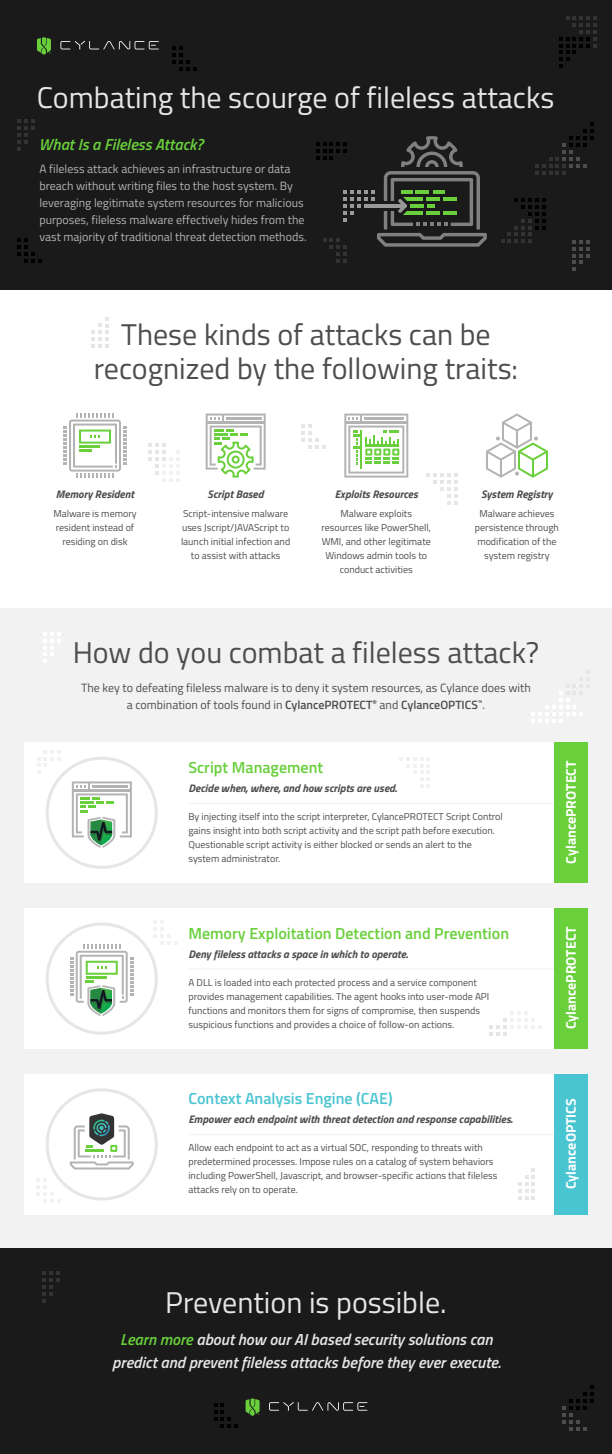
<style>
.page{position:relative;width:612px;height:1454px;background:#fff}
.page>*{position:absolute;margin:0;border:0;box-sizing:border-box;transform-origin:0 0}
.t1{font:30px/34px "Titillium";color:#4d4d4d;text-align:center}
.t2{font:30px "Titillium";color:#e6e6e6}
.t3{font:italic 600 16px/23px "Titillium";color:#e6e6e6;text-align:center}
.t4{font:600 16px "Titillium";color:#69d03c}
.t5{font:600 16px "Titillium";color:#49c4d1}
.t6{font:italic 600 16px "Titillium";color:#69d03c}
.t7{font:700 14px "Titillium";color:#fff}
.t8{font:12px/17px "Titillium";color:#b3b3b3}
.t9{font:12px/17px "Titillium";color:#4d4d4d;text-align:center}
.t10{font:italic 700 11px "Titillium";color:#4d4d4d}
.t11{font:10px/14px "Titillium";color:#4d4d4d;text-align:center}
.s1{font-weight:600}
.s2{color:#69d03c}
</style>
<div class="page">
<div style="left:0;top:0;width:612px;height:289px;background:#1a1a1a"></div>
<div style="left:0;top:1247px;width:612px;height:206px;background:#1a1a1a"></div>
<div style="left:0;top:608px;width:612px;height:639px;background:#f2f2f2"></div>
<svg style="left:37px;top:37px;width:14px;height:18px"></svg>
<svg style="left:60px;top:41px;width:99px;height:8px"></svg>
<svg style="left:246px;top:1398px;width:14px;height:17px"></svg>
<svg style="left:269px;top:1402px;width:98px;height:8px"></svg>
<svg style="left:63px;top:413px;width:64px;height:64px"></svg>
<svg style="left:206px;top:413px;width:60px;height:64px"></svg>
<svg style="left:344px;top:413px;width:64px;height:64px"></svg>
<svg style="left:486px;top:413px;width:62px;height:64px"></svg>
<svg style="left:573px;top:240px;width:17px;height:31px"></svg>
<svg style="left:17px;top:119px;width:18px;height:31px"></svg>
<svg style="left:17px;top:238px;width:24px;height:24px"></svg>
<svg style="left:172px;top:46px;width:24px;height:24px"></svg>
<svg style="left:559px;top:16px;width:38px;height:52px"></svg>
<svg style="left:535px;top:123px;width:59px;height:51px"></svg>
<svg style="left:501px;top:198px;width:45px;height:45px"></svg>
<svg style="left:316px;top:136px;width:171px;height:127px"></svg>
<svg style="left:91px;top:317px;width:18px;height:31px"></svg>
<svg style="left:532px;top:670px;width:58px;height:52px"></svg>
<svg style="left:149px;top:443px;width:31px;height:38px"></svg>
<svg style="left:301px;top:424px;width:24px;height:24px"></svg>
<svg style="left:426px;top:473px;width:31px;height:31px"></svg>
<div style="left:24px;top:742px;width:564px;height:140px;background:#fff"></div>
<div style="left:24px;top:908px;width:564px;height:140px;background:#fff"></div>
<div style="left:24px;top:1074px;width:564px;height:140px;background:#fff"></div>
<div style="left:46px;top:756px;width:112px;height:112px;border:3px solid #e6e6e6;border-radius:50%"></div>
<hr style="left:189px;top:1133px;width:399px;height:1px;background:#f2f2f2">
<hr style="left:189px;top:968px;width:399px;height:1px;background:#f2f2f2">
<hr style="left:189px;top:802px;width:399px;height:1px;background:#f2f2f2">
<svg style="left:72px;top:781px;width:60px;height:67px"></svg>
<div style="left:46px;top:922px;width:112px;height:112px;border:3px solid #e6e6e6;border-radius:50%"></div>
<svg style="left:70px;top:944px;width:64px;height:72px"></svg>
<div style="left:46px;top:1088px;width:112px;height:112px;border:3px solid #e6e6e6;border-radius:50%"></div>
<svg style="left:70px;top:1113px;width:64px;height:56px"></svg>
<div style="left:554px;top:742px;width:34px;height:140px;background:#69d03c"></div>
<div style="left:554px;top:908px;width:34px;height:140px;background:#69d03c"></div>
<div style="left:554px;top:1074px;width:34px;height:140px;background:#49c4d1"></div>
<svg style="left:44px;top:632px;width:17px;height:31px"></svg>
<svg style="left:399px;top:757px;width:31px;height:30px"></svg>
<svg style="left:490px;top:1011px;width:51px;height:24px"></svg>
<svg style="left:36px;top:1178px;width:24px;height:24px"></svg>
<svg style="left:154px;top:920px;width:24px;height:24px"></svg>
<svg style="left:37px;top:750px;width:24px;height:24px"></svg>
<svg style="left:518px;top:1168px;width:17px;height:31px"></svg>
<svg style="left:43px;top:1271px;width:17px;height:31px"></svg>
<svg style="left:214px;top:1403px;width:24px;height:24px"></svg>
<svg style="left:563px;top:1385px;width:31px;height:44px"></svg>
<h1 class="t2" style="left:37px;top:76px;width:519px">Combating the scourge of fileless attacks</h1>
<h2 class="t6" style="left:39px;top:132px;width:166px">What Is a Fileless Attack?</h2>
<p class="t8" style="left:39px;top:160px;width:269px">A fileless attack achieves an infrastructure or data breach without writing files to the host system. By leveraging legitimate system resources for malicious purposes, fileless malware effectively hides from the vast majority of traditional threat detection methods.</p>
<h1 class="t1" style="left:94px;top:316px;width:426px">These kinds of attacks can be recognized by the following traits:</h1>
<p class="t10" style="left:56px;top:485px;width:80px">Memory Resident</p>
<p class="t10" style="left:208px;top:485px;width:58px">Script Based</p>
<p class="t10" style="left:335px;top:485px;width:84px">Exploits Resources</p>
<p class="t10" style="left:481px;top:485px;width:73px">System Registry</p>
<p class="t11" style="left:53px;top:506px;width:85px">Malware is memory resident instead of residing on disk</p>
<p class="t11" style="left:181px;top:506px;width:111px">Script-intensive malware uses Jscript/JAVAScript to launch initial infection and to assist with attacks</p>
<p class="t11" style="left:322px;top:506px;width:111px">Malware exploits resources like PowerShell,<br>WMI, and other legitimate<br>Windows admin tools to conduct activities</p>
<p class="t11" style="left:475px;top:506px;width:86px">Malware achieves persistence through modification of the system registry</p>
<h1 class="t1" style="left:73px;top:634px;width:468px">How do you combat a fileless attack?</h1>
<p class="t9" style="left:81px;top:678px;width:451px">The key to defeating fileless malware is to deny it system resources, as Cylance does with a combination of tools found in <span class="s1">CylancePROTECT</span><sup>®</sup> and <span class="s1">CylanceOPTICS</span><sup>™</sup>.</p>
<h2 class="t4" style="left:188px;top:755px;width:136px">Script Management</h2>
<p class="t10" style="left:188px;top:779px;width:210px">Decide when, where, and how scripts are used.</p>
<p class="t11" style="left:188px;top:809px;width:316px;text-align:left">By injecting itself into the script interpreter, CylancePROTECT Script Control gains insight into both script activity and the script path before execution.<br>Questionable script activity is either blocked or sends an alert to the system administrator.</p>
<h2 class="t4" style="left:188px;top:921px;width:322px">Memory Exploitation Detection and Prevention</h2>
<p class="t10" style="left:188px;top:945px;width:221px">Deny fileless attacks a space in which to operate.</p>
<p class="t11" style="left:188px;top:975px;width:302px;text-align:left">A DLL is loaded into each protected process and a service component provides management capabilities. The agent hooks into user-mode API functions and monitors them for signs of compromise, then suspends suspicious functions and provides a choice of follow-on actions.</p>
<h2 class="t5" style="left:188px;top:1086px;width:206px">Context Analysis Engine (CAE)</h2>
<p class="t10" style="left:188px;top:1110px;width:326px">Empower each endpoint with threat detection and response capabilities.</p>
<p class="t11" style="left:188px;top:1140px;width:310px;text-align:left">Allow each endpoint to act as a virtual SOC, responding to threats with predetermined processes. Impose rules on a catalog of system behaviors including PowerShell, Javascript, and browser-specific actions that fileless attacks rely on to operate.</p>
<h3 class="t7" style="left:560px;top:863px;width:104px;rotate:-90deg">CylancePROTECT</h3>
<h3 class="t7" style="left:560px;top:1029px;width:104px;rotate:-90deg">CylancePROTECT</h3>
<h3 class="t7" style="left:560px;top:1189px;width:92px;rotate:-90deg">CylanceOPTICS</h3>
<h1 class="t2" style="left:165px;top:1280px;width:283px">Prevention is possible.</h1>
<h2 class="t3" style="left:112px;top:1327px;width:390px"><span class="s2">Learn more</span> about how our AI based security solutions can predict and prevent fileless attacks before they ever execute.</h2>
</div>
